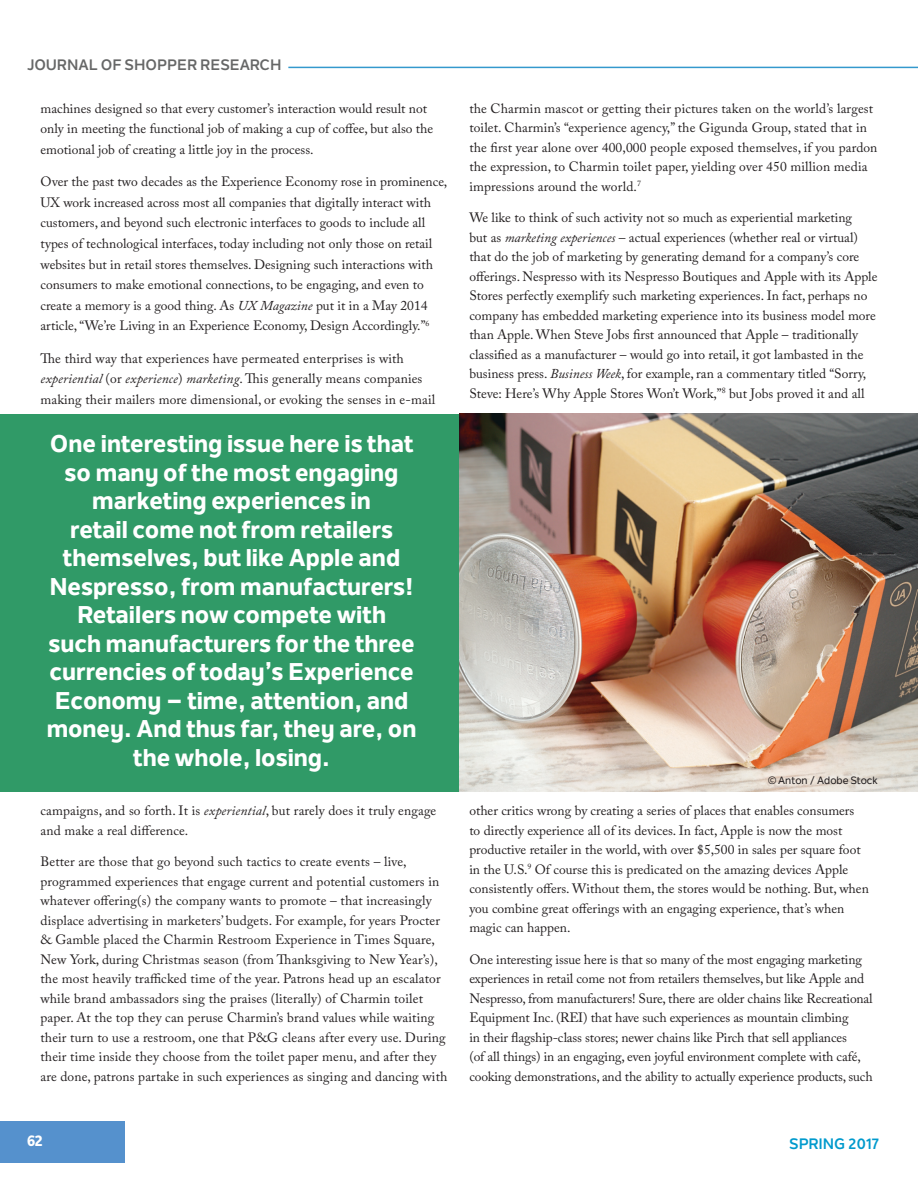
<style>
.page{position:relative;width:918px;height:1188px;background:#fff}
.page>*{position:absolute;margin:0;border:0;box-sizing:border-box;transform-origin:0 0}
.t1{font:800 24px/28.5px "Nolan Next";color:#fff;text-align:center}
.t2{font:700 15px "Nolan Next";color:#666767}
.t3{font:700 15px "Nolan Next";letter-spacing:-.005em;color:#009acd}
.t4{font:800 15px "Nolan Next";color:#fff}
.t5{font:13.5px/19.5px "Adobe Caslon Pro";color:#231f20}
.t6{font:500 10.5px "Nolan Next";color:#231f20}
.s1{font-style:italic}
</style>
<div class="page">
<div style="left:0;top:414px;width:459px;height:378px;background:#309a67"></div>
<img style="left:459px;top:414px;width:459px;height:378px">
<div style="left:0;top:1121px;width:125px;height:41px;background:#5591cd"></div>
<hr style="left:288px;top:67px;width:630px;height:1px;background:#3499cd">
<p class="t2" style="left:27px;top:55px;width:256px">JOURNAL OF SHOPPER RESEARCH</p>
<p class="t5" style="left:40px;top:98px;width:394px;line-height:20.5px">machines designed so that every customer’s interaction would result not only in meeting the functional job of making a cup of coffee, but also the emotional job of creating a little joy in the process.</p>
<p class="t5" style="left:40px;top:171px;width:408px;line-height:20.5px">Over the past two decades as the Experience Economy rose in prominence, UX work increased across most all companies that digitally interact with customers, and beyond such electronic interfaces to goods to include all types of technological interfaces, today including not only those on retail websites but in retail stores themselves. Designing such interactions with consumers to make emotional connections, to be engaging, and even to create a memory is a good thing. As <span class="s1">UX Magazine</span> put it in a May 2014 article, “We’re Living in an Experience Economy, Design Accordingly.”<sup>6</sup></p>
<p class="t5" style="left:40px;top:348px;width:396px;line-height:20.5px">The third way that experiences have permeated enterprises is with <span class="s1">experiential</span> (or <span class="s1">experience</span>) <span class="s1">marketing</span>. This generally means companies making their mailers more dimensional, or evoking the senses in e-mail</p>
<p class="t1" style="left:47px;top:429px;width:371px">One interesting issue here is that so many of the most engaging marketing experiences in<br>retail come not from retailers themselves, but like Apple and<br>Nespresso, from manufacturers!<br>Retailers now compete with<br>such manufacturers for the three currencies of today’s Experience<br>Economy – time, attention, and money. And thus far, they are, on the whole, losing.</p>
<p class="t5" style="left:40px;top:801px;width:397px">campaigns, and so forth. It is <span class="s1">experiential</span>, but rarely does it truly engage and make a real difference.</p>
<p class="t5" style="left:40px;top:852px;width:408px">Better are those that go beyond such tactics to create events – live, programmed experiences that engage current and potential customers in whatever offering(s) the company wants to promote – that increasingly displace advertising in marketers’ budgets. For example, for years Procter &amp; Gamble placed the Charmin Restroom Experience in Times Square, New York, during Christmas season (from Thanksgiving to New Year’s), the most heavily trafficked time of the year. Patrons head up an escalator while brand ambassadors sing the praises (literally) of Charmin toilet paper. At the top they can peruse Charmin’s brand values while waiting their turn to use a restroom, one that P&amp;G cleans after every use. During their time inside they choose from the toilet paper menu, and after they are done, patrons partake in such experiences as singing and dancing with</p>
<p class="t4" style="left:27px;top:1131px;width:18px">62</p>
<p class="t5" style="left:469px;top:98px;width:410px">the Charmin mascot or getting their pictures taken on the world’s largest toilet. Charmin’s “experience agency,” the Gigunda Group, stated that in the first year alone over 400,000 people exposed themselves, if you pardon the expression, to Charmin toilet paper, yielding over 450 million media impressions around the world.<sup>7</sup></p>
<p class="t5" style="left:469px;top:208px;width:410px">We like to think of such activity not so much as experiential marketing<br>but as <span class="s1">marketing experiences</span> – actual experiences (whether real or virtual) that do the job of marketing by generating demand for a company’s core offerings. Nespresso with its Nespresso Boutiques and Apple with its Apple Stores perfectly exemplify such marketing experiences. In fact, perhaps no company has embedded marketing experience into its business model more than Apple. When Steve Jobs first announced that Apple – traditionally classified as a manufacturer – would go into retail, it got lambasted in the business press. <span class="s1">Business Week</span>, for example, ran a commentary titled “Sorry, Steve: Here’s Why Apple Stores Won’t Work,”<sup>8</sup> but Jobs proved it and all</p>
<p class="t6" style="left:768px;top:774px;width:111px">© Anton / Adobe Stock</p>
<p class="t5" style="left:469px;top:801px;width:401px">other critics wrong by creating a series of places that enables consumers<br>to directly experience all of its devices. In fact, Apple is now the most productive retailer in the world, with over $5,500 in sales per square foot in the U.S.<sup>9</sup> Of course this is predicated on the amazing devices Apple consistently offers. Without them, the stores would be nothing. But, when you combine great offerings with an engaging experience, that’s when magic can happen.</p>
<p class="t5" style="left:469px;top:949px;width:405px">One interesting issue here is that so many of the most engaging marketing experiences in retail come not from retailers themselves, but like Apple and Nespresso, from manufacturers! Sure, there are older chains like Recreational Equipment Inc. (REI) that have such experiences as mountain climbing<br>in their flagship-class stores; newer chains like Pirch that sell appliances<br>(of all things) in an engaging, even joyful environment complete with café, cooking demonstrations, and the ability to actually experience products, such</p>
<p class="t3" style="left:789px;top:1134px;width:91px">SPRING 2017</p>
</div>
